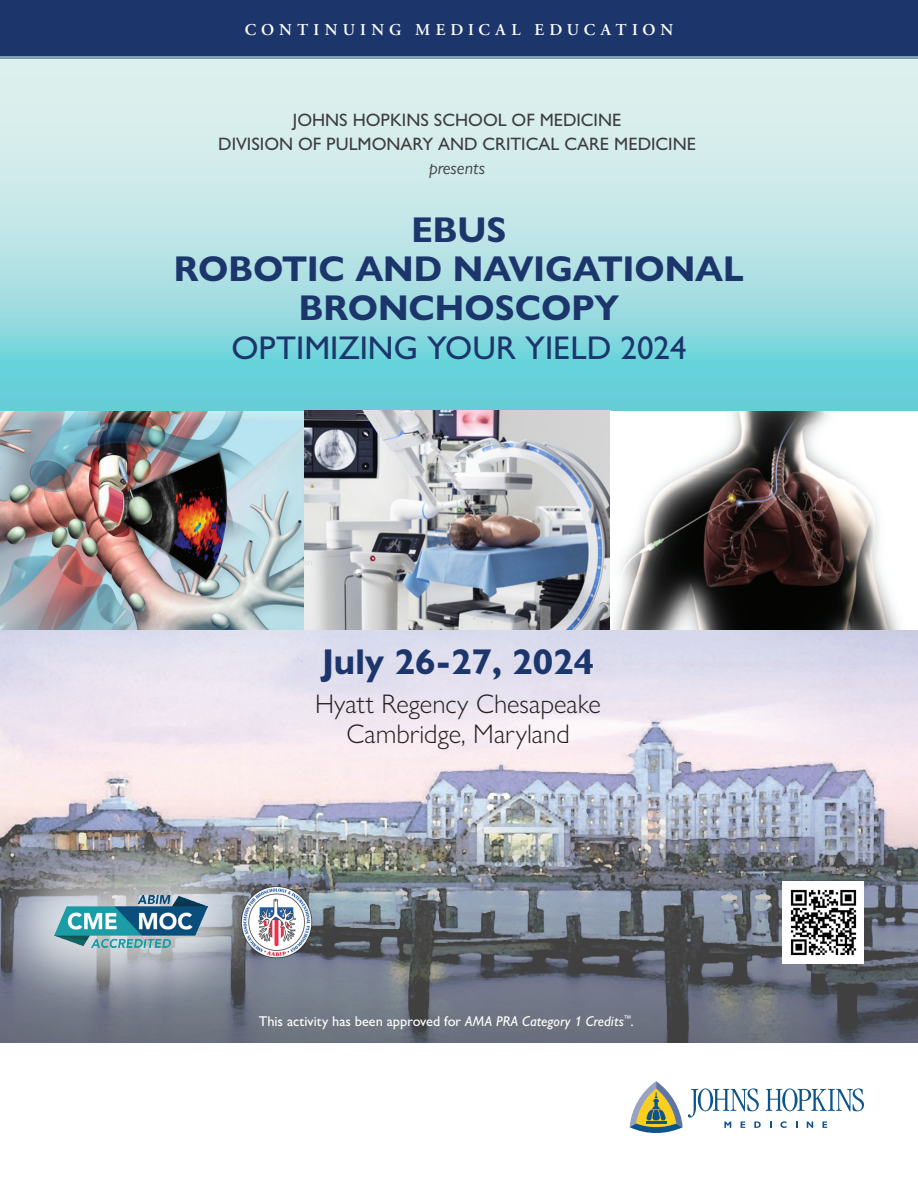
<style>
.page{position:relative;width:918px;height:1188px;background:#fff}
.page>*{position:absolute;margin:0;border:0;box-sizing:border-box;transform-origin:0 0}
.body{font:700 36px/39px "Gill Sans Nova";color:#1c366c;text-align:center}
.body-2{font:500 33px "Gill Sans Nova";color:#1c366c}
.body-3{font:300 27px "Gill Sans Nova";color:#231f20}
.t1{font:500 18px "Gill Sans Nova";color:#3e3e3f}
.t2{font:italic 18px "Gill Sans Nova";color:#3e3e3f}
.t3{font:600 16.5px "Adobe Garamond Pro";letter-spacing:.315em;color:#fff}
.body-4{font:500 14.25px "Gill Sans Nova";color:#fff}
.s1{font-style:italic}
</style>
<div class="page">
<svg style="left:629px;top:1081px;width:235px;height:52px"></svg>
<div style="left:0;top:0;width:918px;height:59px;background:#1c366c"></div>
<img style="left:0;top:630px;width:918px;height:412px">
<svg style="left:0;top:57px;width:918px;height:353px;background:#b0e2e4"></svg>
<img style="left:0;top:410px;width:918px;height:220px">
<img style="left:304px;top:410px;width:306px;height:220px">
<svg style="left:610px;top:411px;width:308px;height:219px"></svg>
<div style="left:0;top:824px;width:277px;height:196px;background:#fff;opacity:.7"></div>
<img style="left:54px;top:896px;width:153px;height:52px">
<img style="left:782px;top:882px;width:82px;height:82px">
<img style="left:238px;top:884px;width:77px;height:76px">
<p class="t3" style="left:245px;top:20px;width:430px">CONTINUING MEDICAL EDUCATION</p>
<p class="t1" style="left:293px;top:109px;width:330px">JOHNS HOPKINS SCHOOL OF MEDICINE</p>
<p class="t1" style="left:218px;top:133px;width:479px">DIVISION OF PULMONARY AND CRITICAL CARE MEDICINE</p>
<p class="t2" style="left:429px;top:157px;width:58px">presents</p>
<p class="body" style="left:174px;top:210px;width:572px">EBUS<br>ROBOTIC AND NAVIGATIONAL<br>BRONCHOSCOPY</p>
<p class="body-2" style="left:231px;top:327px;width:457px">OPTIMIZING YOUR YIELD 2024</p>
<p class="body" style="left:322px;top:642px;width:273px">July 26-27, 2024</p>
<p class="body-3" style="left:315px;top:688px;width:287px">Hyatt Regency Chesapeake</p>
<p class="body-3" style="left:346px;top:718px;width:225px">Cambridge, Maryland</p>
<p class="body-4" style="left:259px;top:1012px;width:376px">This activity has been approved for <span class="s1">AMA PRA Category 1 Credits</span><sup>™</sup><span class="s1">.</span></p>
</div>
